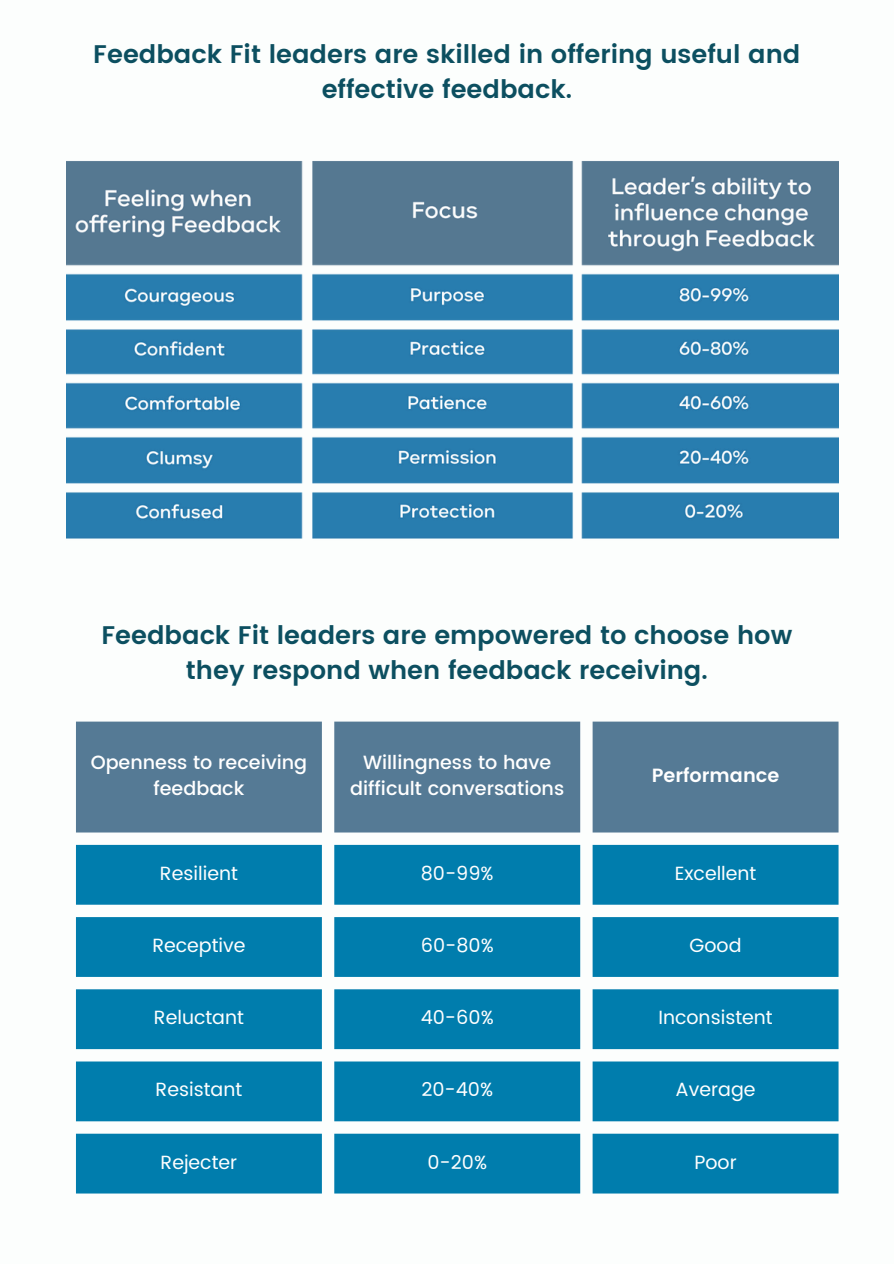
<style>
.page{position:relative;width:894px;height:1264px;background:#fff}
.page>*{position:absolute;margin:0;border:0;box-sizing:border-box;transform-origin:0 0}
.t1{font:600 25.5px/34.8px "Poppins";color:#0c4f60;text-align:center}
.t2{font:19.05px "Poppins";color:#fff}
.t3{font:500 19.05px/25.8px "Poppins";color:#fff;text-align:center}
.t4{font:600 19.05px "Poppins";color:#fff}
</style>
<div class="page">
<div style="left:76px;top:721px;width:762px;height:111px;background:#557a95"></div>
<svg style="left:76px;top:844px;width:762px;height:349px;fill:#007dad"></svg>
<img style="left:67px;top:161px;width:770px;height:378px">
<p class="t1" style="left:93px;top:37px;width:708px">Feedback Fit leaders are skilled in offering useful and effective feedback.</p>
<p class="t1" style="left:101px;top:618px;width:692px">Feedback Fit leaders are empowered to choose how they respond when feedback receiving.</p>
<h1 class="t3" style="left:91px;top:749px;width:218px">Openness to receiving feedback</h1>
<p class="t3" style="left:350px;top:749px;width:215px">Willingness to have difficult conversations</p>
<h1 class="t4" style="left:651px;top:764px;width:129px">Performance</h1>
<p class="t2" style="left:160px;top:862px;width:79px">Resilient</p>
<p class="t2" style="left:420px;top:862px;width:74px">80-99%</p>
<p class="t2" style="left:674px;top:862px;width:83px">Excellent</p>
<p class="t2" style="left:152px;top:934px;width:95px">Receptive</p>
<p class="t2" style="left:420px;top:934px;width:75px">60-80%</p>
<p class="t2" style="left:689px;top:934px;width:53px">Good</p>
<p class="t2" style="left:154px;top:1006px;width:91px">Reluctant</p>
<p class="t2" style="left:420px;top:1006px;width:75px">40-60%</p>
<p class="t2" style="left:658px;top:1006px;width:116px">Inconsistent</p>
<p class="t2" style="left:155px;top:1078px;width:88px">Resistant</p>
<p class="t2" style="left:421px;top:1078px;width:73px">20-40%</p>
<p class="t2" style="left:675px;top:1078px;width:81px">Average</p>
<p class="t2" style="left:160px;top:1150px;width:78px">Rejecter</p>
<p class="t2" style="left:427px;top:1150px;width:61px">0-20%</p>
<p class="t2" style="left:694px;top:1150px;width:44px">Poor</p>
</div>
